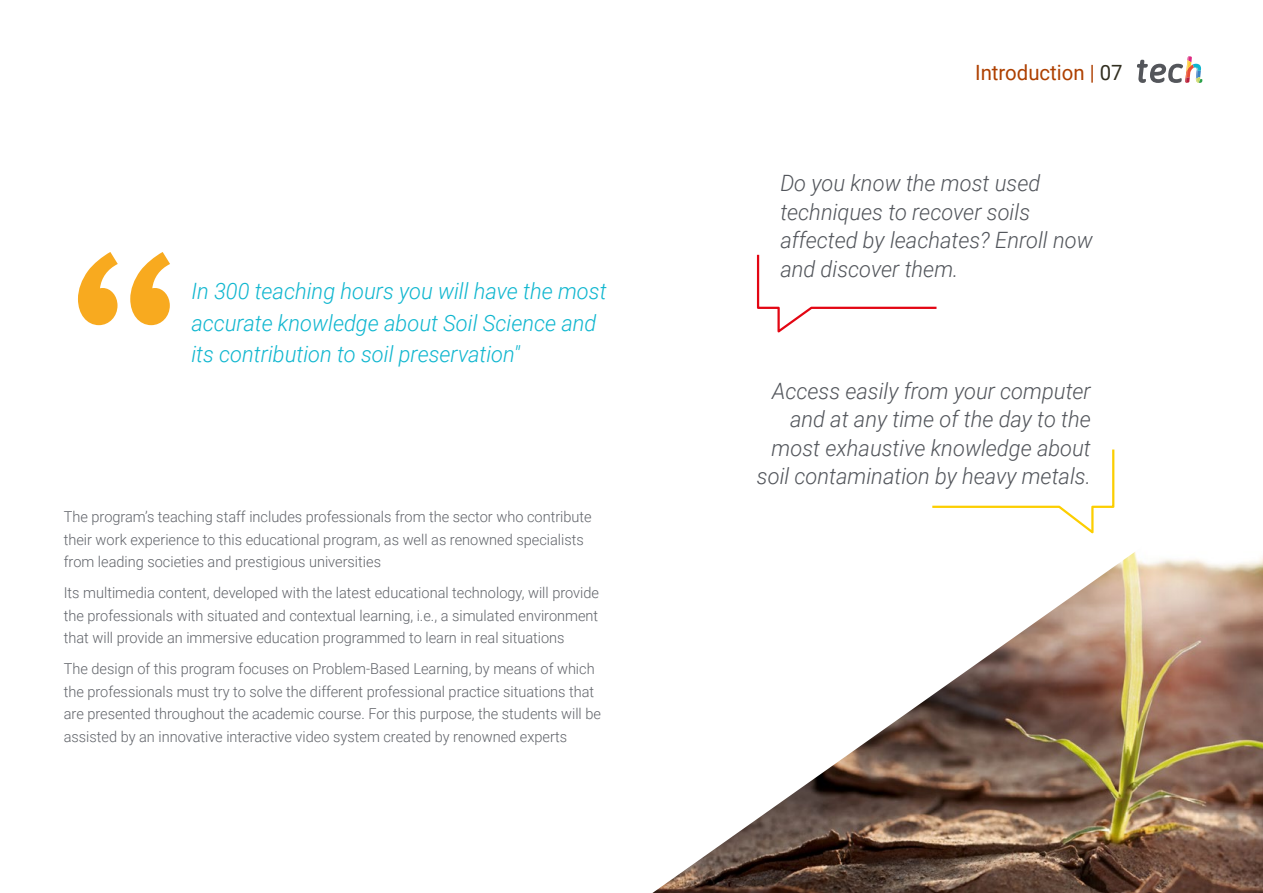
<style>
.page{position:relative;width:1263px;height:893px;background:#fff}
.page>*{position:absolute;margin:0;border:0;box-sizing:border-box;transform-origin:0 0}
.t1{font:italic 300 22.5px/28.5px "Roboto";color:#52555b;text-align:right}
.t2{font:italic 300 22.5px/31.5px "Roboto";color:#0fb6cf}
.t3{font:21px "Roboto";color:#ae4000}
.t4{font:300 15px/22.5px "Roboto";color:#61646a}
.s1{color:#312e20}
</style>
<div class="page">
<svg style="left:78px;top:252px;width:92px;height:73px"></svg>
<svg style="left:756px;top:254px;width:181px;height:79px"></svg>
<svg style="left:1137px;top:56px;width:65px;height:27px"></svg>
<img style="left:652px;top:461px;width:611px;height:432px">
<h1 class="t2" style="left:191px;top:275px;width:417px">In 300 teaching hours you will have the most accurate knowledge about Soil Science and its contribution to soil preservation"</h1>
<p class="t4" style="left:64px;top:505px;width:529px">The program’s teaching staff includes professionals from the sector who contribute their work experience to this educational program, as well as renowned specialists from leading societies and prestigious universities</p>
<p class="t4" style="left:64px;top:581px;width:537px;text-align:justify">Its multimedia content, developed with the latest educational technology, will provide the professionals with situated and contextual learning, i.e., a simulated environment that will provide an immersive education programmed to learn in real situations</p>
<p class="t4" style="left:64px;top:657px;width:539px">The design of this program focuses on Problem-Based Learning, by means of which the professionals must try to solve the different professional practice situations that are presented throughout the academic course. For this purpose, the students will be assisted by an innovative interactive video system created by renowned experts</p>
<h2 class="t3" style="left:975px;top:57px;width:149px">Introduction | <span class="s1">07</span></h2>
<h1 class="t1" style="left:780px;top:168px;width:314px;text-align:left">Do you know the most used techniques to recover soils affected by leachates? Enroll now and discover them.</h1>
<h1 class="t1" style="left:757px;top:376px;width:335px">Access easily from your computer and at any time of the day to the most exhaustive knowledge about soil contamination by heavy metals.</h1>
</div>
